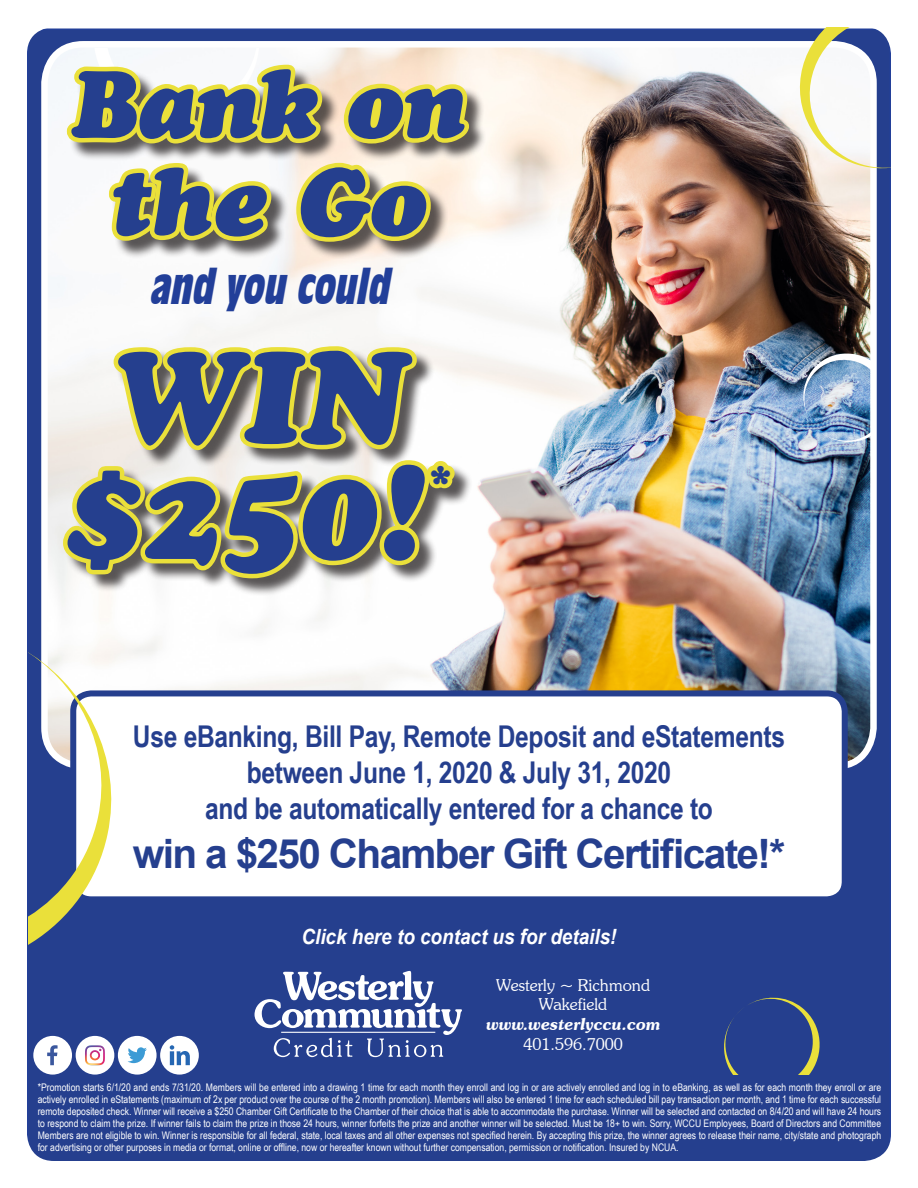
<style>
.page{position:relative;width:918px;height:1188px;background:#fff}
.page>*{position:absolute;margin:0;border:0;box-sizing:border-box;transform-origin:0 0}
.t1{font:italic 900 126px/115.5px "Cooper BT";color:#253f8e;text-align:center}
.t2{font:italic 900 91.5px/97.5px "Cooper BT";color:#253f8e;text-align:center}
.t3{font:italic 700 condensed 46.5px "Incised 901 BT";color:#223f99}
.t4{font:italic 900 43.65px "Cooper BT";color:#253f8e}
.t5{font:700 40.5px "Arial";letter-spacing:-.04em;color:#253f8e}
.t6{font:700 30px/36px "Arial Narrow";letter-spacing:-.01em;color:#253f8e;text-align:center}
.t7{font:italic 700 21px "Arial";color:#fff;scale:.9 1}
.t8{font:300 16.5px/19.8px "Souvenir IT Cby BT";color:#fff;text-align:center}
.t9{font:italic 600 16.5px "Souvenir IT Cby BT";color:#fff}
.t10{font:10.5px/12px "Arial Narrow";color:#fff;text-align:justify}
</style>
<div class="page">
<img style="left:27px;top:27px;width:864px;height:1134px">
<h2 class="t2" style="left:72px;top:57px;width:396px">Bank on the Go</h2>
<h3 class="t3" style="left:149px;top:259px;width:251px">and you could</h3>
<h1 class="t1" style="left:66px;top:341px;width:363px">WIN $250!</h1>
<h3 class="t4" style="left:428px;top:456px;width:28px">*</h3>
<h3 class="t6" style="left:133px;top:717px;width:654px">Use eBanking, Bill Pay, Remote Deposit and eStatements between June 1, 2020 &amp; July 31, 2020<br>and be automatically entered for a chance to</h3>
<h3 class="t5" style="left:133px;top:825px;width:654px">win a $250 Chamber Gift Certificate!*</h3>
<h3 class="t7" style="left:301px;top:923px;width:352px">Click here to contact us for details!</h3>
<h3 class="t8" style="left:496px;top:975px;width:155px">Westerly ~ Richmond<br>Wakefield</h3>
<h3 class="t9" style="left:486px;top:1014px;width:176px">www.westerlyccu.com</h3>
<h3 class="t8" style="left:523px;top:1034px;width:101px">401.596.7000</h3>
<p class="t10" style="left:38px;top:1081px;width:845px">*Promotion starts 6/1/20 and ends 7/31/20. Members will be entered into a drawing 1 time for each month they enroll and log in or are actively enrolled and log in to eBanking, as well as for each month they enroll or are actively enrolled in eStatements (maximum of 2x per product over the course of the 2 month promotion). Members will also be entered 1 time for each scheduled bill pay transaction per month, and 1 time for each successful remote deposited check. Winner will receive a $250 Chamber Gift Certificate to the Chamber of their choice that is able to accommodate the purchase. Winner will be selected and contacted on 8/4/20 and will have 24 hours to respond to claim the prize. If winner fails to claim the prize in those 24 hours, winner forfeits the prize and another winner will be selected. Must be 18+ to win. Sorry, WCCU Employees, Board of Directors and Committee Members are not eligible to win. Winner is responsible for all federal, state, local taxes and all other expenses not specified herein. By accepting this prize, the winner agrees to release their name, city/state and photograph for advertising or other purposes in media or format, online or offline, now or hereafter known without further compensation, permission or notification. Insured by NCUA.</p>
</div>
